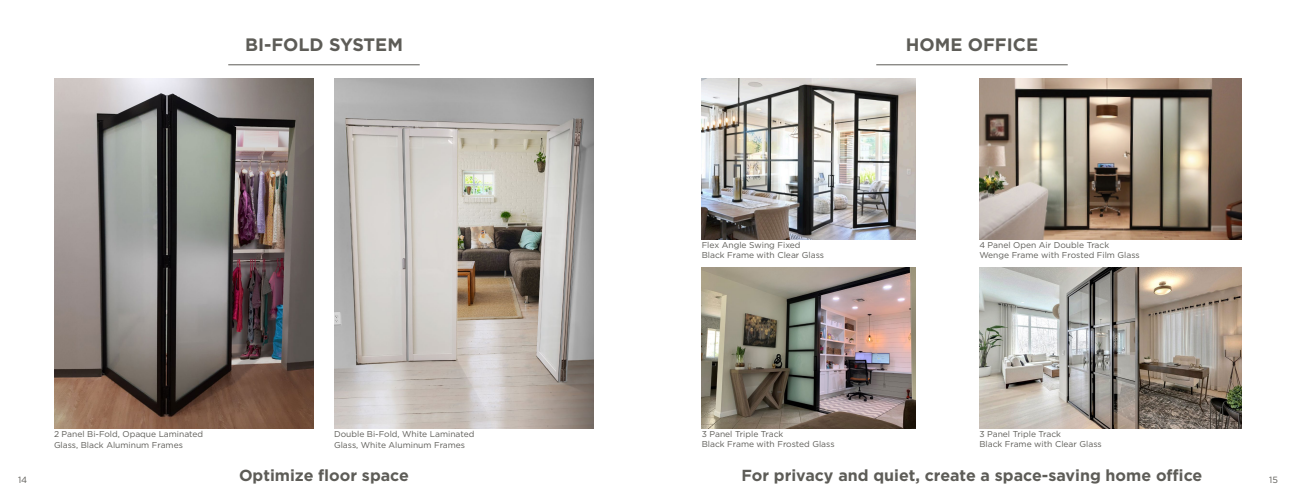
<style>
.page{position:relative;width:1296px;height:504px;background:#fff}
.page>*{position:absolute;margin:0;border:0;box-sizing:border-box;transform-origin:0 0}
.t1{font:700 18px "Gotham";color:#5d5c57}
.t2{font:700 16px "Gotham";color:#5d5c57}
.t3{font:9px "Gotham";color:#5d5c57}
.t4{font:8.5px/10.2px "Gotham";color:#5d5c57}
</style>
<div class="page">
<hr style="left:228px;top:64px;width:192px;height:1px;background:#5d5c57">
<hr style="left:876px;top:64px;width:192px;height:1px;background:#5d5c57">
<img style="left:702px;top:268px;width:214px;height:160px">
<img style="left:702px;top:78px;width:214px;height:161px">
<img style="left:980px;top:268px;width:262px;height:161px">
<img style="left:980px;top:78px;width:262px;height:161px">
<img style="left:54px;top:78px;width:260px;height:351px">
<img style="left:334px;top:78px;width:260px;height:351px">
<p class="t1" style="left:245px;top:32px;width:159px">BI-FOLD SYSTEM</p>
<p class="t1" style="left:906px;top:32px;width:134px">HOME OFFICE</p>
<p class="t4" style="left:702px;top:239px;width:100px">Flex Angle Swing Fixed</p>
<p class="t4" style="left:702px;top:250px;width:124px">Black Frame with Clear Glass</p>
<p class="t4" style="left:979px;top:239px;width:131px">4 Panel Open Air Double Track</p>
<p class="t4" style="left:979px;top:250px;width:162px">Wenge Frame with Frosted Film Glass</p>
<p class="t4" style="left:54px;top:429px;width:151px">2 Panel Bi-Fold, Opaque Laminated<br>Glass, Black Aluminum Frames</p>
<p class="t4" style="left:979px;top:429px;width:83px">3 Panel Triple Track</p>
<p class="t4" style="left:702px;top:429px;width:83px">3 Panel Triple Track</p>
<p class="t4" style="left:702px;top:439px;width:134px">Black Frame with Frosted Glass</p>
<p class="t4" style="left:334px;top:429px;width:142px">Double Bi-Fold, White Laminated<br>Glass, White Aluminum Frames</p>
<p class="t4" style="left:979px;top:439px;width:124px">Black Frame with Clear Glass</p>
<p class="t2" style="left:239px;top:465px;width:171px">Optimize floor space</p>
<p class="t2" style="left:742px;top:465px;width:462px">For privacy and quiet, create a space-saving home office</p>
<p class="t3" style="left:18px;top:474px;width:11px">14</p>
<p class="t3" style="left:1269px;top:474px;width:10px">15</p>
</div>
